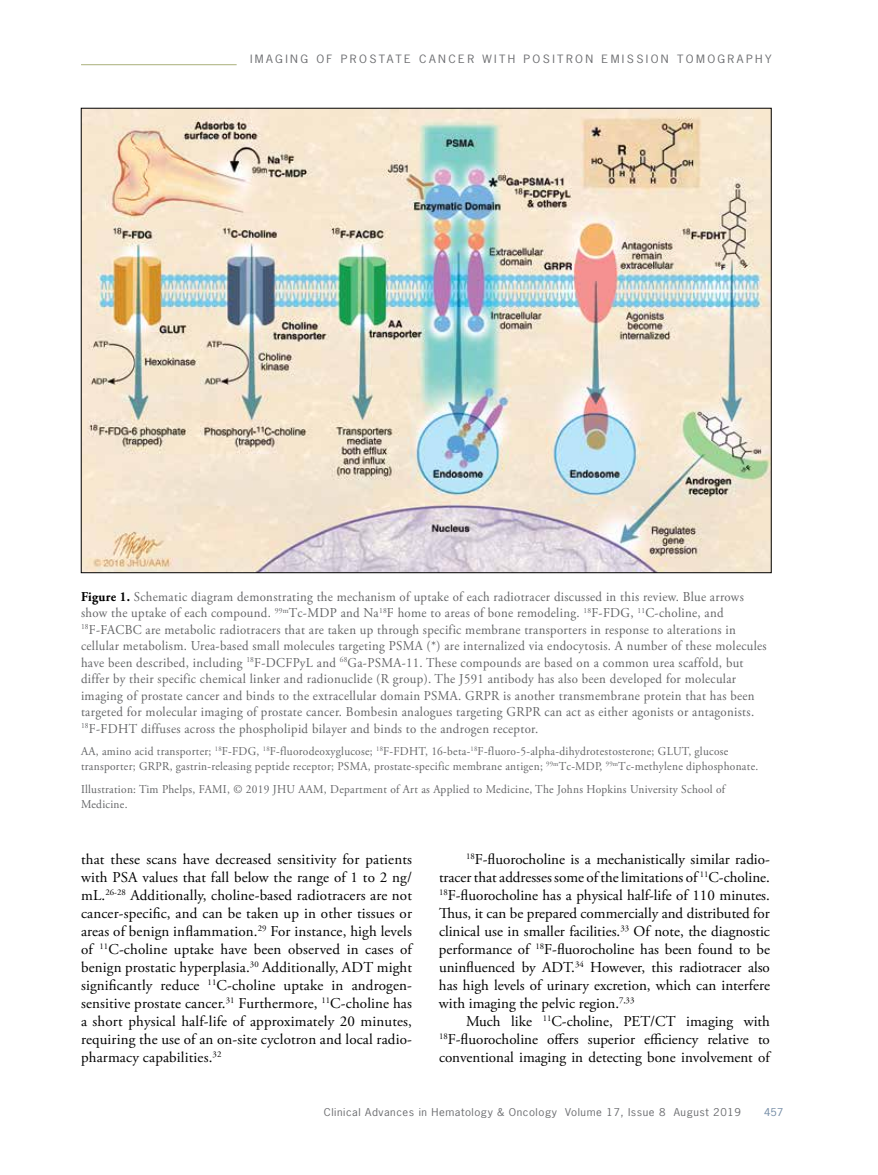
<style>
.page{position:relative;width:878px;height:1175px;background:#fff}
.page>*{position:absolute;margin:0;border:0;box-sizing:border-box;transform-origin:0 0}
.t1{font:15px/18px "Adobe Garamond Pro";color:#000;text-align:justify}
.t2{font:13.5px/16.5px "Adobe Garamond Pro";letter-spacing:.025em;color:#636466;scale:.95 1}
.t3{font:12px/15px "Adobe Garamond Pro";letter-spacing:.025em;color:#636466;scale:.95 1}
.t4{font:10.8px "News Gothic Std";letter-spacing:.2em;color:#6d6e71;scale:1.11 1}
.t5{font:10.2px "News Gothic Std";letter-spacing:.05em;color:#6d6e71;scale:1.11 1}
.t6{font:10.2px "News Gothic Std";color:#738ba5;scale:1.11 1}
.s1{font-weight:700;color:#000}
</style>
<div class="page">
<hr style="left:81px;top:64px;width:156px;height:1px;background:#a9b07b">
<img style="left:83px;top:110px;width:686px;height:461px">
<p class="t4" style="left:250px;top:52px;width:471px">IMAGING OF PROSTATE CANCER WITH POSITRON EMISSION TOMOGRAPHY</p>
<p class="t2" style="left:81px;top:588px;width:723px"><span class="s1">Figure 1.</span> Schematic diagram demonstrating the mechanism of uptake of each radiotracer discussed in this review. Blue arrows show the uptake of each compound. <sup>99m</sup>Tc-MDP and Na<sup>18</sup>F home to areas of bone remodeling. <sup>18</sup>F-FDG, <sup>11</sup>C-choline, and <sup>18</sup>F-FACBC are metabolic radiotracers that are taken up through specific membrane transporters in response to alterations in cellular metabolism. Urea-based small molecules targeting PSMA (*) are internalized via endocytosis. A number of these molecules have been described, including <sup>18</sup>F-DCFPyL and <sup>68</sup>Ga-PSMA-11. These compounds are based on a common urea scaffold, but differ by their specific chemical linker and radionuclide (R group). The J591 antibody has also been developed for molecular imaging of prostate cancer and binds to the extracellular domain PSMA. GRPR is another transmembrane protein that has been targeted for molecular imaging of prostate cancer. Bombesin analogues targeting GRPR can act as either agonists or antagonists.<br><sup>18</sup>F-FDHT diffuses across the phospholipid bilayer and binds to the androgen receptor.</p>
<p class="t3" style="left:81px;top:744px;width:714px">AA, amino acid transporter; <sup>18</sup>F-FDG, <sup>18</sup>F-fluorodeoxyglucose; <sup>18</sup>F-FDHT, 16-beta-<sup>18</sup>F-fluoro-5-alpha-dihydrotestosterone; GLUT, glucose transporter; GRPR, gastrin-releasing peptide receptor; PSMA, prostate-specific membrane antigen; <sup>99m</sup>Tc-MDP, <sup>99m</sup>Tc-methylene diphosphonate.</p>
<p class="t3" style="left:81px;top:782px;width:679px">Illustration: Tim Phelps, FAMI, © 2019 JHU AAM, Department of Art as Applied to Medicine, The Johns Hopkins University School of<br>Medicine.</p>
<p class="t1" style="left:81px;top:851px;width:332px">that these scans have decreased sensitivity for patients with PSA values that fall below the range of 1 to 2 ng/ mL.<sup>26-28</sup> Additionally, choline-based radiotracers are not cancer-specific, and can be taken up in other tissues or areas of benign inflammation.<sup>29</sup> For instance, high levels of <sup>11</sup>C-choline uptake have been observed in cases of benign prostatic hyperplasia.<sup>30</sup> Additionally, ADT might significantly reduce <sup>11</sup>C-choline uptake in androgen&shy;sensitive prostate cancer.<sup>31</sup> Furthermore, <sup>11</sup>C-choline has a short physical half-life of approximately 20 minutes, requiring the use of an on-site cyclotron and local radio&shy;pharmacy capabilities.<sup>32</sup></p>
<p class="t1" style="left:439px;top:851px;width:332px;text-indent:27px"><sup>18</sup>F-fluorocholine is a mechanistically similar radio&shy;tracer that addresses some of the limitations of <sup>11</sup>C-choline.<br><sup>18</sup>F-fluorocholine has a physical half-life of 110 minutes.<br>Thus, it can be prepared commercially and distributed for clinical use in smaller facilities.<sup>33</sup> Of note, the diagnostic performance of <sup>18</sup>F-fluorocholine has been found to be uninfluenced by ADT.<sup>34</sup> However, this radiotracer also has high levels of urinary excretion, which can interfere with imaging the pelvic region.<sup>7,33</sup></p>
<p class="t1" style="left:439px;top:1013px;width:332px;text-indent:27px">Much like <sup>11</sup>C-choline, PET/CT imaging with <sup>18</sup>F-fluorocholine offers superior efficiency relative to conventional imaging in detecting bone involvement of</p>
<p class="t5" style="left:324px;top:1105px;width:377px">Clinical Advances in Hematology &amp; Oncology Volume 17, Issue 8 August 2019</p>
<p class="t6" style="left:764px;top:1105px;width:19px">457</p>
</div>
